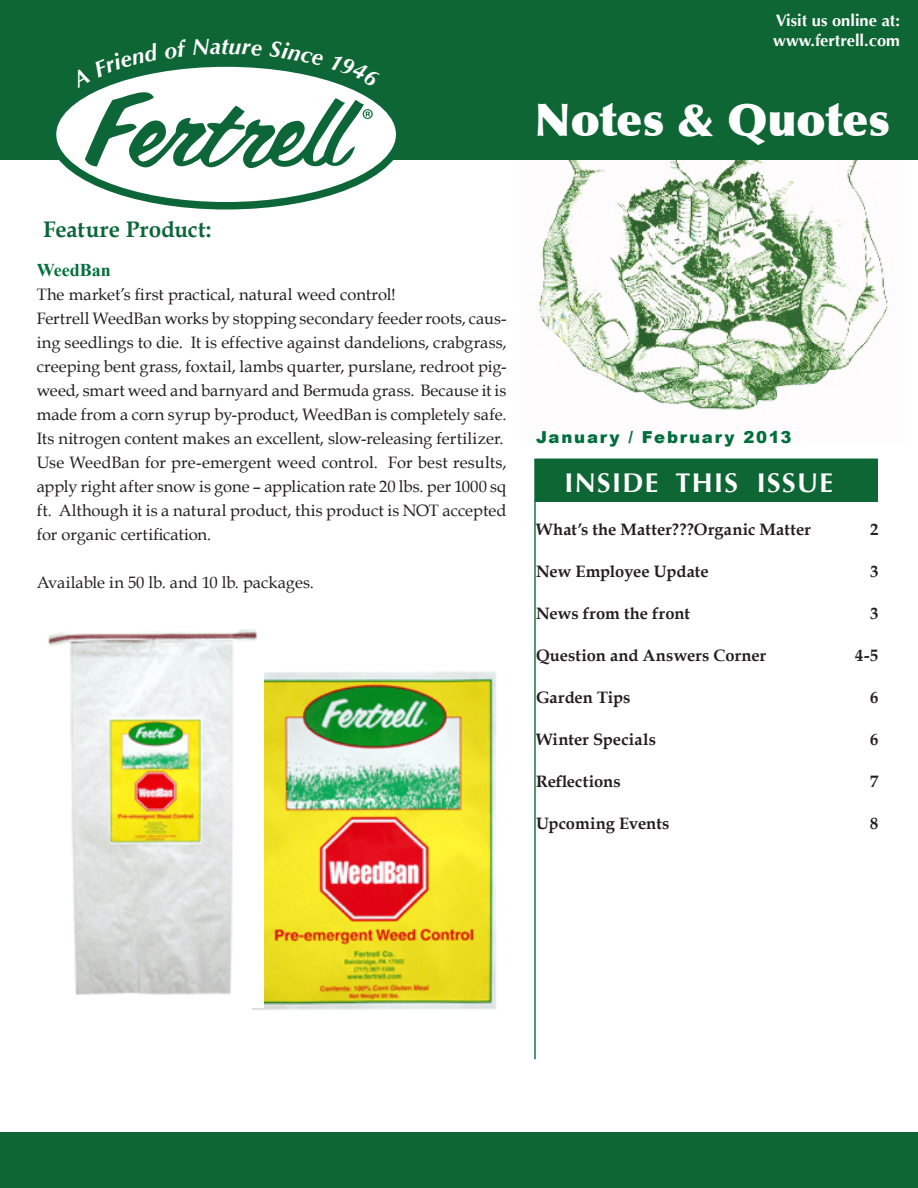
<style>
.page{position:relative;width:918px;height:1188px;background:#fff}
.page>*{position:absolute;margin:0;border:0;box-sizing:border-box;transform-origin:0 0}
.t1{font:900 45px "Optima";color:#fff}
.t2{font:700 27px "Optima";letter-spacing:.05em;color:#fff}
.headings{font:700 22.5px "Book Antiqua";color:#0c6638}
.t3{font:italic 700 22.5px "Optima";color:#fff}
.t4{font:700 18px "Times New Roman";color:#006f3c}
.Body_Not-Indented_Ju{font:16.5px/24px "Book Antiqua";color:#231f20;text-align:justify}
.Menu_items{font:700 16.5px "Book Antiqua";letter-spacing:.005em;color:#231f20}
.t5{font:700 16.5px/19.8px "Optima";color:#fff}
.Menu_items-2{font:900 16.5px "Arial";letter-spacing:.11em;color:#006f3c}
</style>
<div class="page">
<img style="left:520px;top:159px;width:387px;height:251px">
<div style="left:0;top:0;width:918px;height:159px;background:#0e6635"></div>
<div style="left:0;top:1132px;width:918px;height:56px;background:#0e6635"></div>
<svg style="left:53px;top:63px;width:347px;height:143px"></svg>
<div style="left:49px;top:59px;width:354px;height:151px;border:8px solid #0c6638;border-radius:50%"></div>
<svg style="left:534px;top:458px;width:344px;height:602px"></svg>
<img style="left:251px;top:671px;width:245px;height:339px">
<img style="left:48px;top:629px;width:216px;height:379px">
<svg style="left:70px;top:59px;width:310px;height:124px"></svg>
<p class="t3" style="left:221px;top:33px;width:9px">t</p>
<p class="t5" style="left:773px;top:11px;width:128px">Visit us online at: www.fertrell.com</p>
<p class="t1" style="left:535px;top:93px;width:356px">Notes &amp; Quotes</p>
<p class="headings" style="left:43px;top:214px;width:170px">Feature Product:</p>
<p class="t4" style="left:37px;top:257px;width:76px">WeedBan</p>
<p class="Body_Not-Indented_Ju" style="left:37px;top:282px;width:361px">The market’s first practical, natural weed control!</p>
<p class="Body_Not-Indented_Ju" style="left:37px;top:306px;width:471px">Fertrell WeedBan works by stopping secondary feeder roots, caus&shy;ing seedlings to die. It is effective against dandelions, crabgrass, creeping bent grass, foxtail, lambs quarter, purslane, redroot pig&shy;weed, smart weed and barnyard and Bermuda grass. Because it is made from a corn syrup by-product, WeedBan is completely safe.<br>Its nitrogen content makes an excellent, slow-releasing fertilizer.</p>
<p class="Body_Not-Indented_Ju" style="left:37px;top:450px;width:471px">Use WeedBan for pre-emergent weed control. For best results, apply right after snow is gone – application rate 20 lbs. per 1000 sq ft. Although it is a natural product, this product is NOT accepted for organic certification.</p>
<p class="Body_Not-Indented_Ju" style="left:37px;top:570px;width:279px">Available in 50 lb. and 10 lb. packages.</p>
<p class="Menu_items-2" style="left:536px;top:426px;width:257px">January / February 2013</p>
<p class="t2" style="left:565px;top:467px;width:270px">INSIDE THIS ISSUE</p>
<p class="Menu_items" style="left:536px;top:518px;width:276px">What’s the Matter???Organic Matter</p>
<p class="Menu_items" style="left:536px;top:560px;width:174px">New Employee Update</p>
<p class="Menu_items" style="left:536px;top:602px;width:156px">News from the front</p>
<p class="Menu_items" style="left:536px;top:644px;width:232px">Question and Answers Corner</p>
<p class="Menu_items" style="left:536px;top:686px;width:96px">Garden Tips</p>
<p class="Menu_items" style="left:536px;top:728px;width:122px">Winter Specials</p>
<p class="Menu_items" style="left:536px;top:770px;width:86px">Reflections</p>
<p class="Menu_items" style="left:536px;top:812px;width:135px">Upcoming Events</p>
<p class="Menu_items" style="left:870px;top:518px;width:10px">2</p>
<p class="Menu_items" style="left:870px;top:560px;width:10px">3</p>
<p class="Menu_items" style="left:870px;top:602px;width:10px">3</p>
<p class="Menu_items" style="left:855px;top:644px;width:25px">4-5</p>
<p class="Menu_items" style="left:870px;top:686px;width:10px">6</p>
<p class="Menu_items" style="left:870px;top:728px;width:10px">6</p>
<p class="Menu_items" style="left:870px;top:770px;width:10px">7</p>
<p class="Menu_items" style="left:870px;top:812px;width:10px">8</p>
</div>
